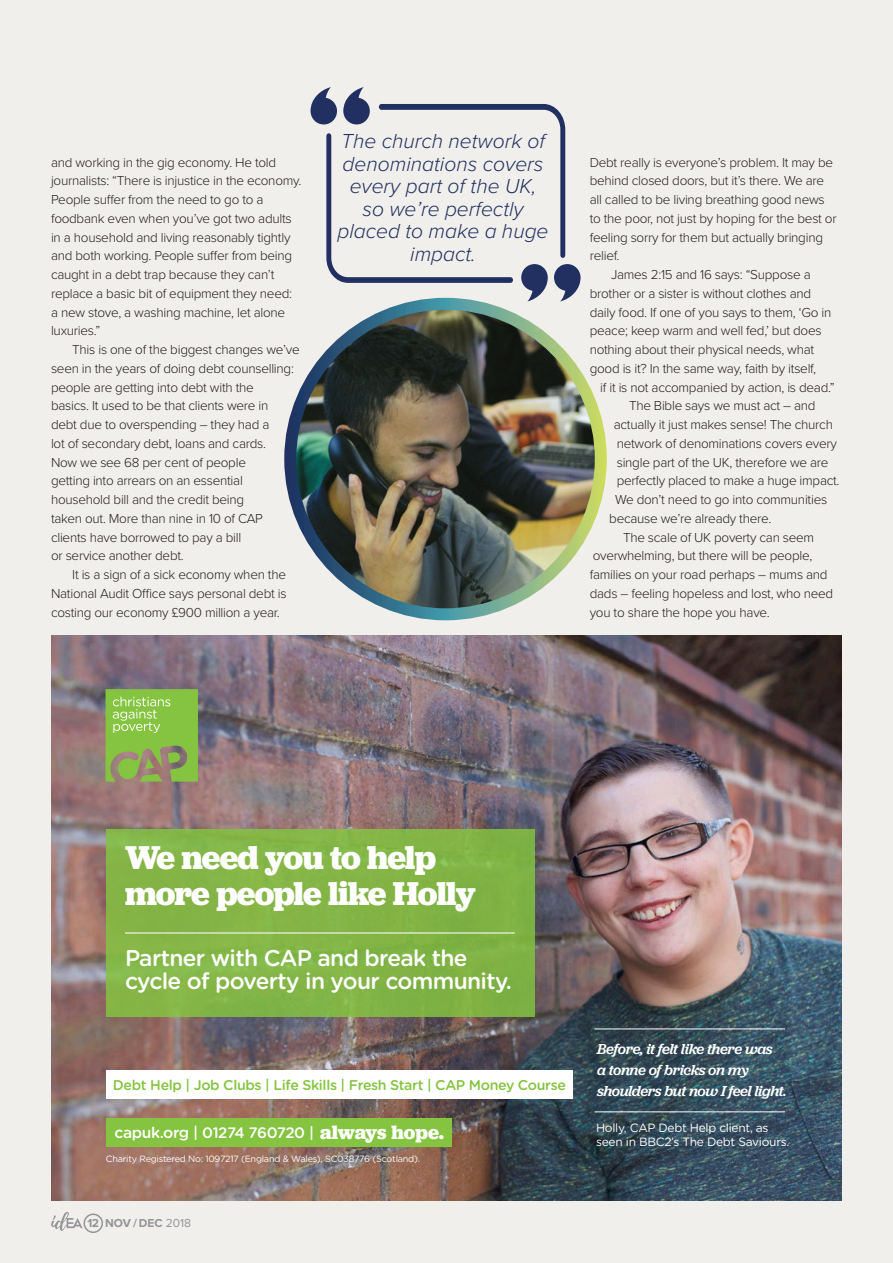
<style>
.page{position:relative;width:893px;height:1263px;background:#f1efeb}
.page>*{position:absolute;margin:0;border:0;box-sizing:border-box;transform-origin:0 0}
.t1{font:700 34.35px/35.8px "Jubilat";letter-spacing:-.03em;color:#fff}
.t2{font:500 22.8px/23.1px "Gotham Rounded";letter-spacing:-.03em;color:#fff}
.pull_quote{font:italic 300 21px/22.5px "Proxima Nova";color:#213060;text-align:center}
.t3{font:500 15.15px "Gotham Rounded";letter-spacing:-.035em;color:#fff}
.t4{font:italic 500 15px/20.9px "Jubilat";letter-spacing:-.03em;color:#fff}
.t5{font:500 14.1px "Gotham Rounded";letter-spacing:-.025em;color:#84c440}
.Body_-_indented{font:300 13.5px/18.8px "Proxima Nova";letter-spacing:-.02em;color:#231f20}
.t6{font:12px/14.4px "Gotham Rounded";letter-spacing:-.025em;color:#fff}
.t7{font:700 12px "Proxima Nova";color:#939598}
.t8{font:9.15px "Gotham Rounded";letter-spacing:-.025em;color:#fff}
.s1{font-size:15.6px}
.s2{font-family:"Jubilat";font-weight:700;font-size:20.1px}
.s3{font-weight:400}
</style>
<div class="page">
<img style="left:51px;top:635px;width:791px;height:566px">
<svg style="left:106px;top:689px;width:92px;height:92px;background:#8cba51"></svg>
<div style="left:106px;top:1118px;width:346px;height:29px;background:#84c440"></div>
<div style="left:106px;top:1070px;width:467px;height:28px;background:#fff"></div>
<div style="left:106px;top:830px;width:428px;height:187px;background:#84b446"></div>
<hr style="left:125px;top:932px;width:390px;height:1px;background:#fff">
<hr style="left:594px;top:1028px;width:191px;height:1px;background:#fff">
<hr style="left:594px;top:1111px;width:191px;height:1px;background:#fff">
<img style="left:290px;top:304px;width:311px;height:310px;border-radius:155px">
<div style="left:284px;top:298px;width:323px;height:322px;border:12px solid #fff;border-radius:50%"></div>
<svg style="left:310px;top:87px;width:271px;height:214px"></svg>
<svg style="left:51px;top:1212px;width:52px;height:21px"></svg>
<p class="Body_-_indented" style="left:51px;top:152px;width:252px">and working in the gig economy. He told journalists: “There is injustice in the economy.<br>People suffer from the need to go to a foodbank even when you’ve got two adults in a household and living reasonably tightly and both working. People suffer from being caught in a debt trap because they can’t replace a basic bit of equipment they need: a new stove, a washing machine, let alone luxuries.”</p>
<p class="Body_-_indented" style="left:51px;top:339px;width:250px;text-indent:21px">This is one of the biggest changes we’ve seen in the years of doing debt counselling: people are getting into debt with the<br>basics. It used to be that clients were in<br>debt due to overspending – they had a<br>lot of secondary debt, loans and cards.<br>Now we see 68 per cent of people<br>getting into arrears on an essential household bill and the credit being<br>taken out. More than nine in 10 of CAP clients have borrowed to pay a bill<br>or service another debt.</p>
<p class="Body_-_indented" style="left:51px;top:564px;width:237px;text-align:justify;text-indent:21px">It is a sign of a sick economy when the National Audit Office says personal debt is costing our economy £900 million a year.</p>
<p class="pull_quote" style="left:338px;top:129px;width:213px">The church network of denominations covers every part of the UK, so we’re perfectly placed to make a huge impact.</p>
<p class="Body_-_indented" style="left:590px;top:152px;width:248px">Debt really is everyone’s problem. It may be behind closed doors, but it’s there. We are all called to be living breathing good news to the poor, not just by hoping for the best or feeling sorry for them but actually bringing relief.</p>
<p class="Body_-_indented" style="left:611px;top:264px;width:201px">James 2:15 and 16 says: “Suppose a</p>
<p class="Body_-_indented" style="left:590px;top:283px;width:223px">brother or a sister is without clothes and</p>
<p class="Body_-_indented" style="left:590px;top:302px;width:243px">daily food. If one of you says to them, ‘Go in</p>
<p class="Body_-_indented" style="left:590px;top:321px;width:233px">peace; keep warm and well fed,’ but does</p>
<p class="Body_-_indented" style="left:590px;top:339px;width:226px">nothing about their physical needs, what</p>
<p class="Body_-_indented" style="left:590px;top:358px;width:228px">good is it? In the same way, faith by itself,</p>
<p class="Body_-_indented" style="left:600px;top:377px;width:236px">if it is not accompanied by action, is dead.”</p>
<p class="Body_-_indented" style="left:629px;top:396px;width:188px">The Bible says we must act – and</p>
<p class="Body_-_indented" style="left:614px;top:414px;width:221px">actually it just makes sense! The church</p>
<p class="Body_-_indented" style="left:617px;top:433px;width:222px">network of denominations covers every</p>
<p class="Body_-_indented" style="left:617px;top:452px;width:213px">single part of the UK, therefore we are</p>
<p class="Body_-_indented" style="left:617px;top:471px;width:224px">perfectly placed to make a huge impact.</p>
<p class="Body_-_indented" style="left:615px;top:489px;width:214px">We don’t need to go into communities</p>
<p class="Body_-_indented" style="left:609px;top:508px;width:164px">because we’re already there.</p>
<p class="Body_-_indented" style="left:590px;top:527px;width:245px;text-indent:33px">The scale of UK poverty can seem overwhelming, but there will be people, families on your road perhaps – mums and dads – feeling hopeless and lost, who need you to share the hope you have.</p>
<p class="t1" style="left:125px;top:839px;width:352px">We need you to help more people like Holly</p>
<p class="t2" style="left:125px;top:945px;width:388px">Partner with CAP and break the cycle of poverty in your community.</p>
<p class="t5" style="left:113px;top:1074px;width:454px">Debt Help | Job Clubs | Life Skills | Fresh Start | CAP Money Course</p>
<p class="t3" style="left:115px;top:1122px;width:331px"><span class="s1">capuk.org |</span> 01274 760720 | <span class="s2">always hope.</span></p>
<p class="t8" style="left:106px;top:1153px;width:316px">Charity Registered No: 1097217 (England &amp; Wales), SC038776 (Scotland).</p>
<p class="t7" style="left:87px;top:1214px;width:105px">12 NOV / DEC <span class="s3">2018</span></p>
<p class="t4" style="left:597px;top:1038px;width:191px">Before, it felt like there was<br>a tonne of bricks on my shoulders but now I feel light.</p>
<p class="t6" style="left:596px;top:1119px;width:195px">Holly, CAP Debt Help client, as seen in BBC2’s The Debt Saviours.</p>
</div>
